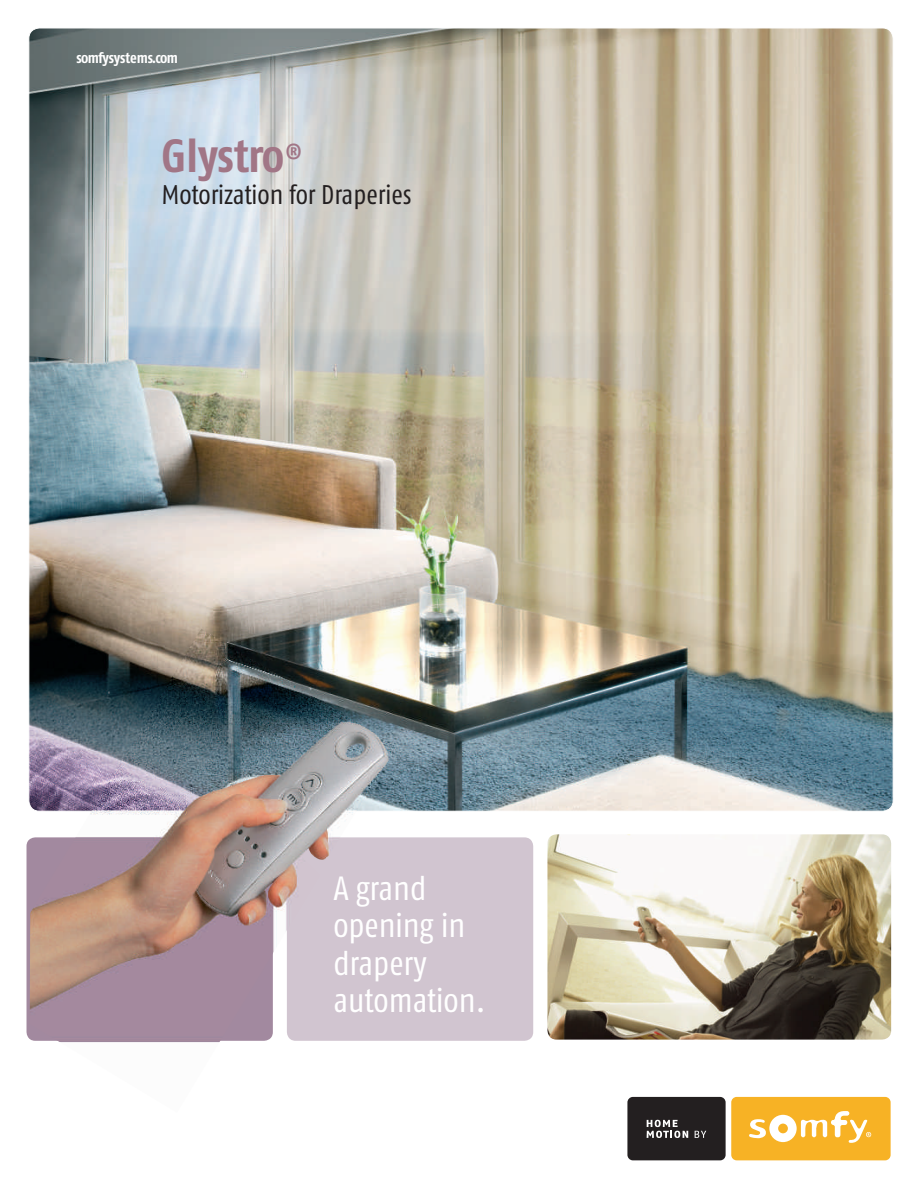
<style>
.page{position:relative;width:918px;height:1188px;background:#fff}
.page>*{position:absolute;margin:0;border:0;box-sizing:border-box;transform-origin:0 0}
.t1{font:46.5px "Fago Co Bold Tf";letter-spacing:-.005em;color:#a17686}
.t2{font:33.6px/37.3px "Fago Co Regular Tf";color:#fff}
.t3{font:27px "Fago Co Regular Tf";color:#231f20}
.t4{font:15px "Fago Co Bold Tf";letter-spacing:-.025em;color:#fff}
</style>
<div class="page">
<img style="left:28px;top:28px;width:866px;height:784px">
<div style="left:287px;top:837px;width:246px;height:204px;background:#d1c5d0;border-radius:9px"></div>
<svg style="left:627px;top:1096px;width:264px;height:65px;background:#b08c44"></svg>
<svg style="left:547px;top:834px;width:345px;height:206px"></svg>
<img style="left:30px;top:629px;width:367px;height:414px">
<p class="t4" style="left:77px;top:52px;width:103px">somfysystems.com</p>
<h1 class="t1" style="left:162px;top:139px;width:141px">Glystro<sup>®</sup></h1>
<p class="t3" style="left:162px;top:185px;width:252px">Motorization for Draperies</p>
<p class="t2" style="left:333px;top:873px;width:154px">A grand opening in drapery automation.</p>
</div>
